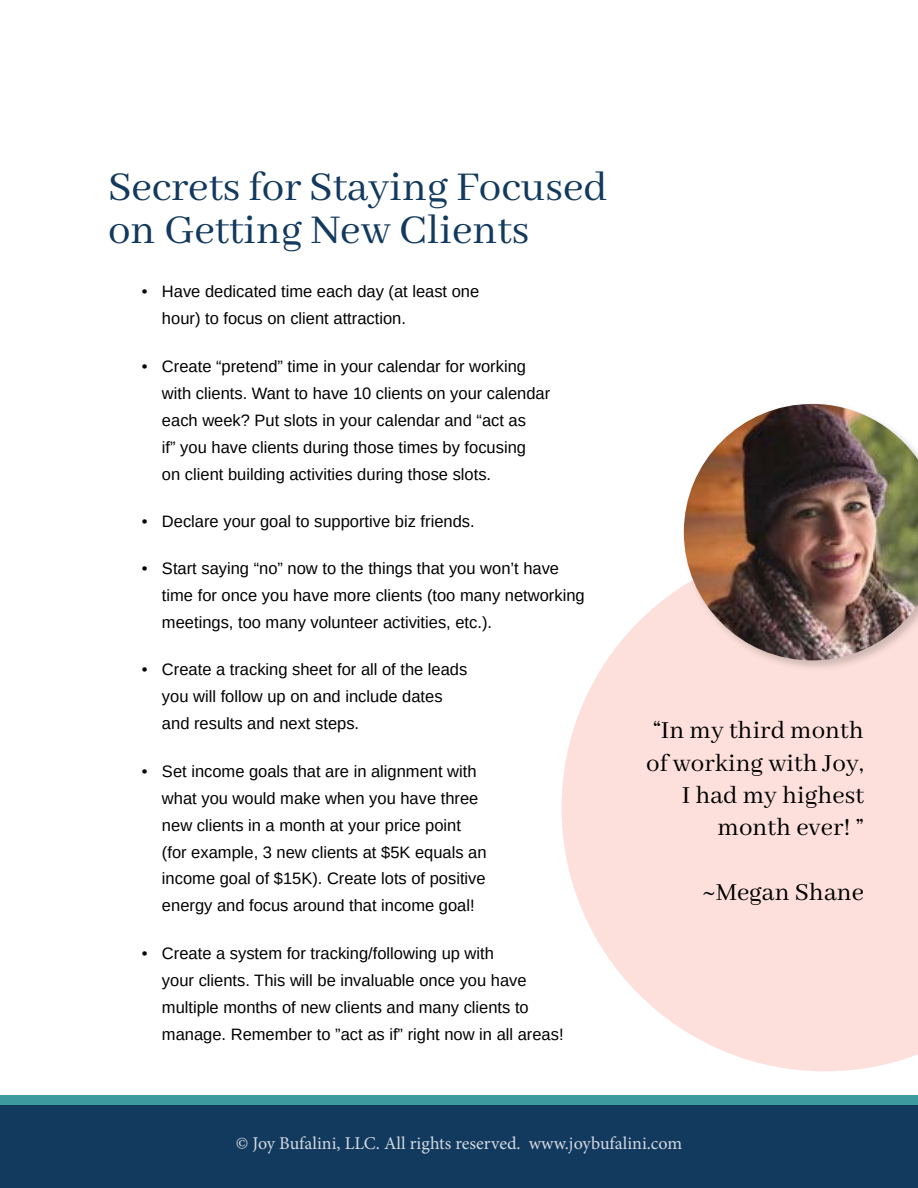
<style>
.page{position:relative;width:918px;height:1188px;background:#fff}
.page>*{position:absolute;margin:0;border:0;box-sizing:border-box;transform-origin:0 0}
.t1{font:45px/43.5px "Abhaya Libre";color:#12395e}
.t2{font:27px/32.4px "Abhaya Libre";color:#000;text-align:right}
.t3{font:18px "Minion Pro";color:#d3dae2}
.t4{font:16.5px/27px "Arimo";color:#000}
</style>
<div class="page">
<div style="left:0;top:1095px;width:918px;height:82px;background:#3d9a9f"></div>
<div style="left:0;top:1106px;width:918px;height:82px;background:#12395e"></div>
<svg style="left:562px;top:587px;width:356px;height:484px;background:#fde4e0"></svg>
<div style="left:681px;top:401px;width:237px;height:272px;background:#000;opacity:.19"></div>
<img style="left:684px;top:404px;width:234px;height:256px">
<h1 class="t1" style="left:108px;top:167px;width:501px">Secrets for Staying Focused on Getting New Clients</h1>
<p class="t4" style="left:162px;top:278px;width:319px;text-indent:-20px">• Have dedicated time each day (at least one hour) to focus on client attraction.</p>
<p class="t4" style="left:162px;top:352px;width:390px;text-indent:-20px">• Create “pretend” time in your calendar for working with clients. Want to have 10 clients on your calendar each week? Put slots in your calendar and “act as<br>if” you have clients during those times by focusing<br>on client building activities during those slots.</p>
<p class="t4" style="left:142px;top:508px;width:334px">• Declare your goal to supportive biz friends.</p>
<p class="t4" style="left:162px;top:555px;width:424px;text-indent:-20px">• Start saying “no” now to the things that you won’t have time for once you have more clients (too many networking meetings, too many volunteer activities, etc.).</p>
<p class="t4" style="left:162px;top:656px;width:307px;text-indent:-20px">• Create a tracking sheet for all of the leads you will follow up on and include dates and results and next steps.</p>
<p class="t4" style="left:162px;top:757px;width:326px;text-indent:-20px">• Set income goals that are in alignment with what you would make when you have three new clients in a month at your price point (for example, 3 new clients at $5K equals an income goal of $15K). Create lots of positive energy and focus around that income goal!</p>
<p class="t4" style="left:162px;top:940px;width:403px;text-indent:-20px">• Create a system for tracking/following up with<br>your clients. This will be invaluable once you have multiple months of new clients and many clients to manage. Remember to ”act as if” right now in all areas!</p>
<h2 class="t2" style="left:646px;top:715px;width:219px">“In my third month of working with Joy,<br>I had my highest month ever! ”</h2>
<h2 class="t2" style="left:703px;top:877px;width:163px">~Megan Shane</h2>
<p class="t3" style="left:236px;top:1131px;width:448px">© Joy Bufalini, LLC. All rights reserved. www.joybufalini.com</p>
</div>
